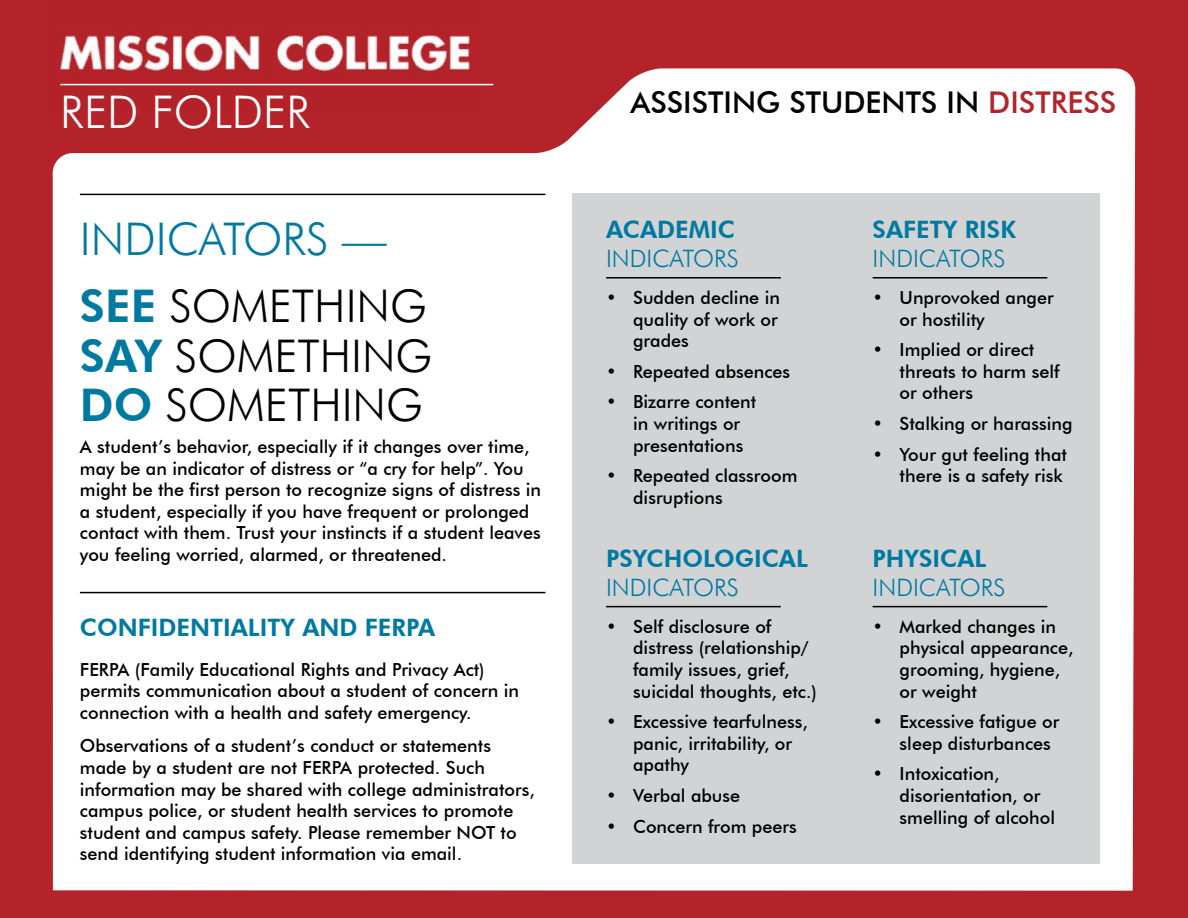
<style>
.page{position:relative;width:1188px;height:918px;background:#b5232a}
.page>*{position:absolute;margin:0;border:0;box-sizing:border-box;transform-origin:0 0}
.t1{font:300 45px/67.5px "Futura BT";color:#0079a1}
.t2{font:300 45px/49.5px "Futura BT";color:#000}
.t3{font:300 45px "Futura BT";color:#fff}
.t4{font:500 30px "Futura BT";color:#000}
.t5{font:800 24px "Futura BT";color:#0079a1}
.t6{font:300 24px "Futura BT";color:#0079a1}
.t7{font:500 18px/21.6px "Futura BT";color:#000}
.s1{color:#b5232a}
.s2{font-weight:800}
.s3{color:#000}
.s4{font-weight:800;color:#0079a1}
</style>
<div class="page">
<div style="left:53px;top:68px;width:1082px;height:823px;background:#fff"></div>
<img style="left:53px;top:34px;width:429px;height:77px">
<hr style="left:60px;top:84px;width:433px;height:1px;background:#fff">
<hr style="left:80px;top:194px;width:465px;height:1px;background:#000">
<div style="left:572px;top:194px;width:527px;height:670px;background:#d1d3d4"></div>
<hr style="left:80px;top:592px;width:465px;height:1px;background:#000">
<hr style="left:606px;top:277px;width:175px;height:2px;background:#000">
<hr style="left:606px;top:606px;width:175px;height:1px;background:#000">
<hr style="left:873px;top:277px;width:174px;height:2px;background:#000">
<hr style="left:873px;top:606px;width:174px;height:1px;background:#000">
<h1 class="t3" style="left:60px;top:85px;width:251px">RED FOLDER</h1>
<h2 class="t4" style="left:631px;top:84px;width:487px">ASSISTING STUDENTS IN <span class="s1">DISTRESS</span></h2>
<h1 class="t1" style="left:80px;top:204px;width:348px">INDICATORS —<br><span class="s2">SEE</span> <span class="s3">SOMETHING</span></h1>
<h1 class="t2" style="left:80px;top:330px;width:354px"><span class="s4">SAY</span> SOMETHING<br><span class="s4">DO</span> SOMETHING</h1>
<p class="t7" style="left:80px;top:436px;width:463px">A student’s behavior, especially if it changes over time, may be an indicator of distress or “a cry for help”. You might be the first person to recognize signs of distress in a student, especially if you have frequent or prolonged contact with them. Trust your instincts if a student leaves you feeling worried, alarmed, or threatened.</p>
<h3 class="t5" style="left:80px;top:613px;width:357px">CONFIDENTIALITY AND FERPA</h3>
<p class="t7" style="left:80px;top:658px;width:441px">FERPA (Family Educational Rights and Privacy Act) permits communication about a student of concern in connection with a health and safety emergency.</p>
<p class="t7" style="left:80px;top:735px;width:456px">Observations of a student’s conduct or statements made by a student are not FERPA protected. Such information may be shared with college administrators, campus police, or student health services to promote student and campus safety. Please remember NOT to send identifying student information via email.</p>
<h3 class="t5" style="left:606px;top:215px;width:131px">ACADEMIC</h3>
<h3 class="t6" style="left:606px;top:244px;width:134px">INDICATORS</h3>
<p class="t7" style="left:633px;top:287px;width:148px;text-indent:-27px">• Sudden decline in quality of work or grades</p>
<p class="t7" style="left:606px;top:360px;width:186px">• Repeated absences</p>
<p class="t7" style="left:633px;top:391px;width:125px;text-indent:-27px">• Bizarre content in writings or presentations</p>
<p class="t7" style="left:633px;top:465px;width:166px;text-indent:-27px">• Repeated classroom disruptions</p>
<h3 class="t5" style="left:606px;top:544px;width:203px">PSYCHOLOGICAL</h3>
<h3 class="t6" style="left:606px;top:573px;width:134px">INDICATORS</h3>
<p class="t7" style="left:633px;top:615px;width:185px;text-indent:-27px">• Self disclosure of distress (relationship/ family issues, grief, suicidal thoughts, etc.)</p>
<p class="t7" style="left:633px;top:711px;width:176px;text-indent:-27px">• Excessive tearfulness, panic, irritability, or apathy</p>
<p class="t7" style="left:606px;top:785px;width:136px">• Verbal abuse</p>
<p class="t7" style="left:606px;top:815px;width:192px">• Concern from peers</p>
<h3 class="t5" style="left:873px;top:215px;width:145px">SAFETY RISK</h3>
<h3 class="t6" style="left:873px;top:244px;width:134px">INDICATORS</h3>
<p class="t7" style="left:900px;top:287px;width:156px;text-indent:-27px">• Unprovoked anger or hostility</p>
<p class="t7" style="left:900px;top:339px;width:161px;text-indent:-27px">• Implied or direct threats to harm self or others</p>
<p class="t7" style="left:873px;top:413px;width:201px">• Stalking or harassing</p>
<p class="t7" style="left:873px;top:443px;width:196px;text-align:right">• Your gut feeling that there is a safety risk</p>
<h3 class="t5" style="left:873px;top:544px;width:115px">PHYSICAL</h3>
<h3 class="t6" style="left:873px;top:573px;width:134px">INDICATORS</h3>
<p class="t7" style="left:900px;top:615px;width:175px;text-indent:-27px">• Marked changes in physical appearance, grooming, hygiene, or weight</p>
<p class="t7" style="left:900px;top:711px;width:161px;text-indent:-27px">• Excessive fatigue or sleep disturbances</p>
<p class="t7" style="left:900px;top:763px;width:157px;text-indent:-27px">• Intoxication, disorientation, or smelling of alcohol</p>
</div>
